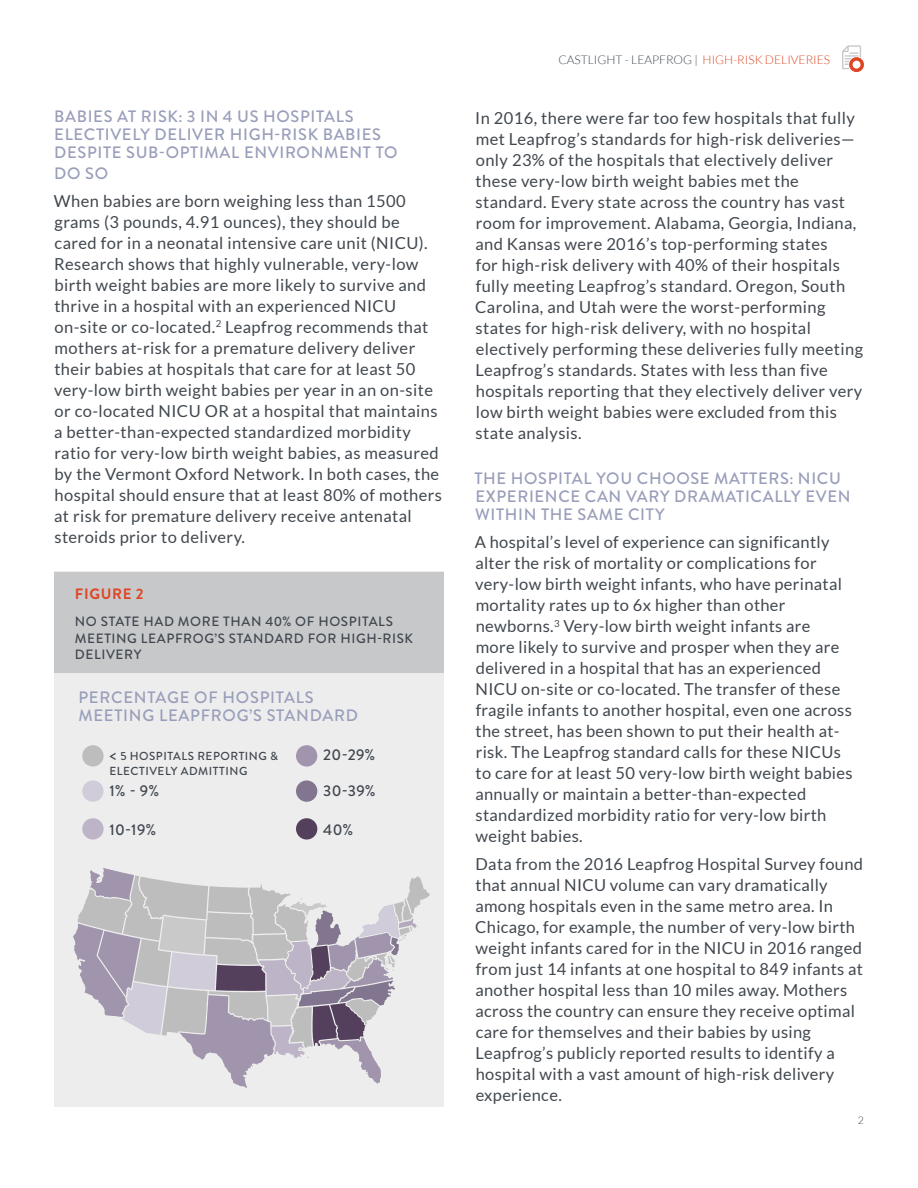
<style>
.page{position:relative;width:918px;height:1188px;background:#fff}
.page>*{position:absolute;margin:0;border:0;box-sizing:border-box;transform-origin:0 0}
.t1{font:16.5px/21px "Lato";letter-spacing:.025em;color:#40474e}
.t2{font:500 16.5px/18px "Brandon Grotesque";letter-spacing:.04em;color:#999eba}
.t3{font:500 15.45px "Brandon Grotesque";letter-spacing:.025em;color:#40474e}
.t4{font:700 15px "Brandon Grotesque";letter-spacing:.045em;color:#df4625}
.t5{font:500 13.5px/16.5px "Brandon Grotesque";letter-spacing:.045em;color:#40474e}
.t6{font:300 12px "Lato";color:#40474e}
.t7{font:500 11.7px/15px "Brandon Grotesque";letter-spacing:.045em;color:#40474e}
.t8{font:300 10.5px "Lato";color:#40474e}
.s1{font-size:15.45px}
.s2{color:#df4625}
</style>
<div class="page">
<svg style="left:842px;top:45px;width:22px;height:27px"></svg>
<div style="left:54px;top:571px;width:389px;height:536px;background:#ededee"></div>
<div style="left:54px;top:573px;width:389px;height:100px;background:#c7c8ca"></div>
<div style="left:82px;top:745px;width:22px;height:22px;background:#bdbdbd;border-radius:50%"></div>
<div style="left:82px;top:780px;width:22px;height:22px;background:#d1ccd9;border-radius:50%"></div>
<div style="left:82px;top:818px;width:22px;height:22px;background:#bdb5c7;border-radius:50%"></div>
<div style="left:296px;top:745px;width:21px;height:22px;background:#a095ad;border-radius:50%"></div>
<div style="left:296px;top:780px;width:21px;height:22px;background:#82758f;border-radius:50%"></div>
<div style="left:296px;top:818px;width:21px;height:22px;background:#54405b;border-radius:50%"></div>
<svg style="left:73px;top:868px;width:357px;height:220px"></svg>
<p class="t2" style="left:54px;top:107px;width:345px">BABIES AT RISK: 3 IN 4 US HOSPITALS<br>ELECTIVELY DELIVER HIGH-RISK BABIES<br>DESPITE SUB-OPTIMAL ENVIRONMENT TO</p>
<p class="t2" style="left:54px;top:164px;width:55px">DO SO</p>
<p class="t1" style="left:54px;top:190px;width:390px">When babies are born weighing less than 1500 grams (3 pounds, 4.91 ounces), they should be cared for in a neonatal intensive care unit (NICU).<br>Research shows that highly vulnerable, very-low birth weight babies are more likely to survive and thrive in a hospital with an experienced NICU on-site or co-located.<sup>2</sup> Leapfrog recommends that mothers at-risk for a premature delivery deliver their babies at hospitals that care for at least 50 very-low birth weight babies per year in an on-site or co-located NICU OR at a hospital that maintains a better-than-expected standardized morbidity ratio for very-low birth weight babies, as measured by the Vermont Oxford Network. In both cases, the hospital should ensure that at least 80% of mothers at risk for premature delivery receive antenatal steroids prior to delivery.</p>
<p class="t4" style="left:75px;top:584px;width:70px">FIGURE 2</p>
<p class="t5" style="left:75px;top:613px;width:340px">NO STATE HAD MORE THAN 40% OF HOSPITALS<br>MEETING LEAPFROG’S STANDARD FOR HIGH-RISK<br>DELIVERY</p>
<p class="t2" style="left:78px;top:688px;width:281px">PERCENTAGE OF HOSPITALS<br>MEETING LEAPFROG’S STANDARD</p>
<p class="t7" style="left:109px;top:749px;width:170px"><span class="s1">&lt;</span> 5 HOSPITALS REPORTING &amp;<br>ELECTIVELY ADMITTING</p>
<p class="t3" style="left:109px;top:780px;width:51px">1% - 9%</p>
<p class="t3" style="left:109px;top:819px;width:48px">10-19%</p>
<p class="t3" style="left:323px;top:744px;width:54px">20-29%</p>
<p class="t3" style="left:323px;top:780px;width:54px">30-39%</p>
<p class="t3" style="left:323px;top:819px;width:32px">40%</p>
<p class="t6" style="left:558px;top:53px;width:273px">CASTLIGHT - LEAPFROG | <span class="s2">HIGH-RISK DELIVERIES</span></p>
<p class="t1" style="left:475px;top:107px;width:389px">In 2016, there were far too few hospitals that fully met Leapfrog’s standards for high-risk deliveries— only 23% of the hospitals that electively deliver these very-low birth weight babies met the standard. Every state across the country has vast room for improvement. Alabama, Georgia, Indiana, and Kansas were 2016’s top-performing states<br>for high-risk delivery with 40% of their hospitals fully meeting Leapfrog’s standard. Oregon, South Carolina, and Utah were the worst-performing states for high-risk delivery, with no hospital electively performing these deliveries fully meeting Leapfrog’s standards. States with less than five hospitals reporting that they electively deliver very low birth weight babies were excluded from this state analysis.</p>
<p class="t2" style="left:474px;top:470px;width:378px">THE HOSPITAL YOU CHOOSE MATTERS: NICU<br>EXPERIENCE CAN VARY DRAMATICALLY EVEN<br>WITHIN THE SAME CITY</p>
<p class="t1" style="left:475px;top:532px;width:379px">A hospital’s level of experience can significantly alter the risk of mortality or complications for very-low birth weight infants, who have perinatal mortality rates up to 6x higher than other newborns.<sup>3</sup> Very-low birth weight infants are more likely to survive and prosper when they are delivered in a hospital that has an experienced NICU on-site or co-located. The transfer of these fragile infants to another hospital, even one across the street, has been shown to put their health at&shy;risk. The Leapfrog standard calls for these NICUs to care for at least 50 very-low birth weight babies annually or maintain a better-than-expected standardized morbidity ratio for very-low birth weight babies.</p>
<p class="t1" style="left:475px;top:853px;width:389px">Data from the 2016 Leapfrog Hospital Survey found that annual NICU volume can vary dramatically among hospitals even in the same metro area. In Chicago, for example, the number of very-low birth weight infants cared for in the NICU in 2016 ranged from just 14 infants at one hospital to 849 infants at another hospital less than 10 miles away. Mothers across the country can ensure they receive optimal care for themselves and their babies by using Leapfrog’s publicly reported results to identify a hospital with a vast amount of high-risk delivery experience.</p>
<p class="t8" style="left:858px;top:1115px;width:8px">2</p>
</div>
